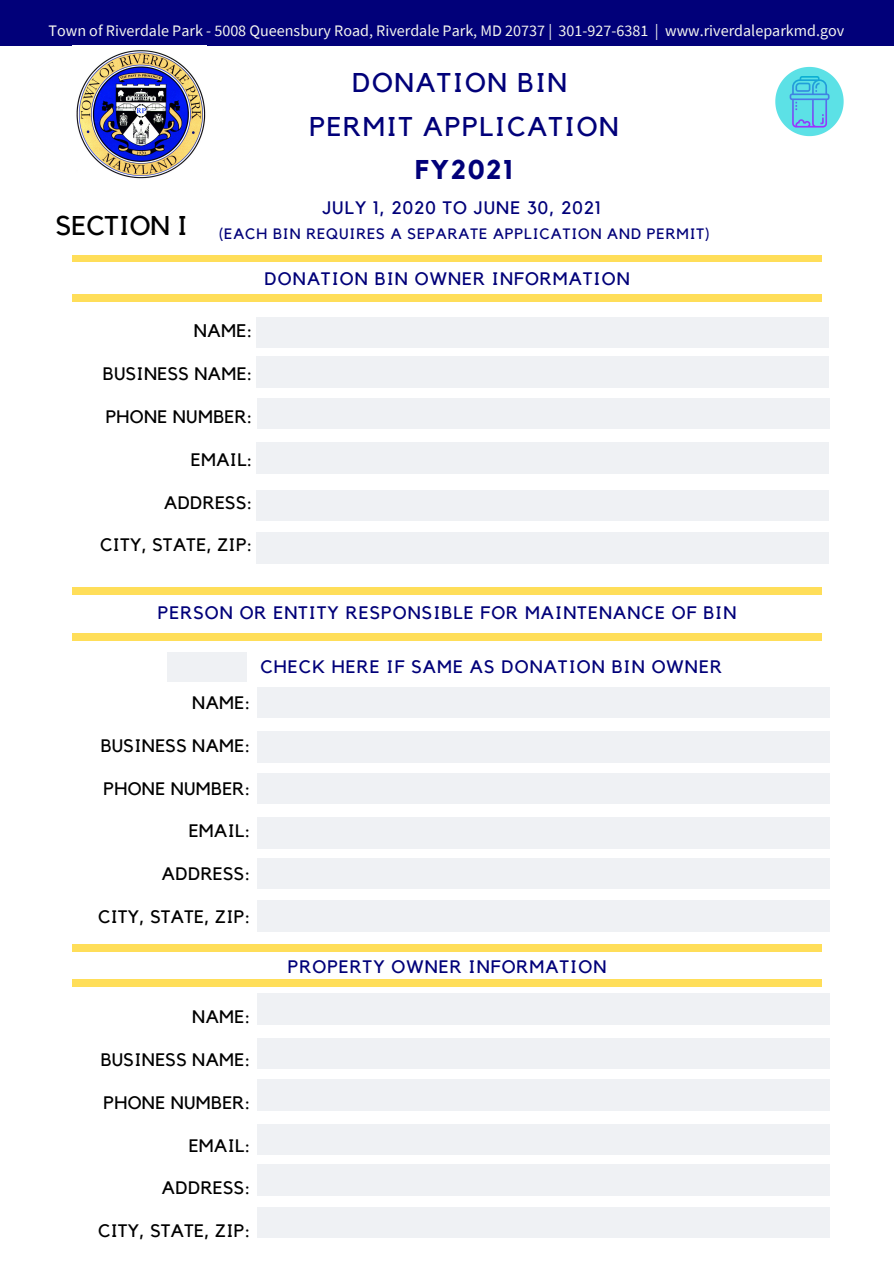
<style>
.page{position:relative;width:894px;height:1264px;background:#fff}
.page>*{position:absolute;margin:0;border:0;box-sizing:border-box;transform-origin:0 0}
.t1{font:27px/44px "Kollektif";letter-spacing:.06em;color:#010079;text-align:center}
.t2{font:27px "Kollektif";color:#000}
.t3{font:700 27px "Kollektif";letter-spacing:.06em;color:#010079}
.t4{font:18.15px "Kollektif";color:#000}
.t5{font:18px "Kollektif";letter-spacing:.02em;color:#000}
.t6{font:18px "Kollektif";letter-spacing:.06em;color:#010079}
.t7{font:16.05px "Source Sans Pro";color:#f4f5ef}
.t8{font:15px "Kollektif";letter-spacing:.06em;color:#010079}
</style>
<div class="page">
<div style="left:0;top:0;width:893px;height:46px;background:#010079"></div>
<div style="left:73px;top:255px;width:748px;height:7px;background:#ffde59"></div>
<div style="left:73px;top:295px;width:748px;height:7px;background:#ffde59"></div>
<img style="left:76px;top:50px;width:130px;height:129px">
<div style="left:73px;top:944px;width:748px;height:7px;background:#ffde59"></div>
<div style="left:73px;top:979px;width:748px;height:7px;background:#ffde59"></div>
<div style="left:257px;top:687px;width:572px;height:30px;background:#eff1f4"></div>
<div style="left:257px;top:731px;width:572px;height:31px;background:#eff1f4"></div>
<div style="left:257px;top:773px;width:572px;height:30px;background:#eff1f4"></div>
<div style="left:257px;top:817px;width:572px;height:31px;background:#eff1f4"></div>
<div style="left:257px;top:858px;width:572px;height:30px;background:#eff1f4"></div>
<div style="left:257px;top:901px;width:572px;height:30px;background:#eff1f4"></div>
<div style="left:256px;top:357px;width:572px;height:30px;background:#eff1f4"></div>
<div style="left:257px;top:398px;width:572px;height:31px;background:#eff1f4"></div>
<div style="left:256px;top:317px;width:572px;height:31px;background:#eff1f4"></div>
<div style="left:256px;top:443px;width:572px;height:30px;background:#eff1f4"></div>
<div style="left:256px;top:490px;width:572px;height:30px;background:#eff1f4"></div>
<div style="left:256px;top:533px;width:572px;height:30px;background:#eff1f4"></div>
<svg style="left:775px;top:67px;width:68px;height:69px"></svg>
<div style="left:73px;top:588px;width:748px;height:6px;background:#ffde59"></div>
<div style="left:73px;top:633px;width:748px;height:7px;background:#ffde59"></div>
<div style="left:257px;top:993px;width:572px;height:31px;background:#eff1f4"></div>
<div style="left:257px;top:1038px;width:572px;height:30px;background:#eff1f4"></div>
<div style="left:257px;top:1079px;width:572px;height:31px;background:#eff1f4"></div>
<div style="left:257px;top:1124px;width:572px;height:30px;background:#eff1f4"></div>
<div style="left:257px;top:1164px;width:572px;height:31px;background:#eff1f4"></div>
<div style="left:257px;top:1207px;width:572px;height:30px;background:#eff1f4"></div>
<div style="left:167px;top:652px;width:80px;height:29px;background:#eff1f4"></div>
<p class="t7" style="left:48px;top:20px;width:797px">Town of Riverdale Park - 5008 Queensbury Road, Riverdale Park, MD 20737 | 301-927-6381 | www.riverdaleparkmd.gov</p>
<h1 class="t1" style="left:309px;top:61px;width:311px">DONATION BIN<br>PERMIT APPLICATION</h1>
<h1 class="t3" style="left:415px;top:158px;width:99px">FY2021</h1>
<p class="t6" style="left:322px;top:200px;width:279px">JULY 1, 2020 TO JUNE 30, 2021</p>
<p class="t8" style="left:219px;top:227px;width:492px">(EACH BIN REQUIRES A SEPARATE APPLICATION AND PERMIT)</p>
<p class="t6" style="left:264px;top:270px;width:366px">DONATION BIN OWNER INFORMATION</p>
<h1 class="t2" style="left:56px;top:213px;width:133px">SECTION I</h1>
<p class="t4" style="left:194px;top:323px;width:60px">NAME:</p>
<p class="t5" style="left:103px;top:365px;width:151px">BUSINESS NAME:</p>
<p class="t5" style="left:106px;top:408px;width:148px">PHONE NUMBER:</p>
<p class="t5" style="left:191px;top:451px;width:63px">EMAIL:</p>
<p class="t5" style="left:164px;top:494px;width:90px">ADDRESS:</p>
<p class="t5" style="left:100px;top:537px;width:154px">CITY, STATE, ZIP:</p>
<p class="t6" style="left:158px;top:604px;width:580px">PERSON OR ENTITY RESPONSIBLE FOR MAINTENANCE OF BIN</p>
<p class="t5" style="left:192px;top:694px;width:59px">NAME:</p>
<p class="t5" style="left:101px;top:737px;width:151px">BUSINESS NAME:</p>
<p class="t5" style="left:103px;top:780px;width:148px">PHONE NUMBER:</p>
<p class="t5" style="left:189px;top:823px;width:63px">EMAIL:</p>
<p class="t5" style="left:162px;top:865px;width:90px">ADDRESS:</p>
<p class="t5" style="left:98px;top:908px;width:154px">CITY, STATE, ZIP:</p>
<p class="t6" style="left:260px;top:658px;width:463px">CHECK HERE IF SAME AS DONATION BIN OWNER</p>
<p class="t6" style="left:288px;top:958px;width:320px">PROPERTY OWNER INFORMATION</p>
<p class="t5" style="left:192px;top:1008px;width:59px">NAME:</p>
<p class="t5" style="left:101px;top:1051px;width:151px">BUSINESS NAME:</p>
<p class="t5" style="left:103px;top:1094px;width:148px">PHONE NUMBER:</p>
<p class="t5" style="left:189px;top:1136px;width:63px">EMAIL:</p>
<p class="t5" style="left:162px;top:1179px;width:90px">ADDRESS:</p>
<p class="t5" style="left:98px;top:1222px;width:154px">CITY, STATE, ZIP:</p>
</div>
